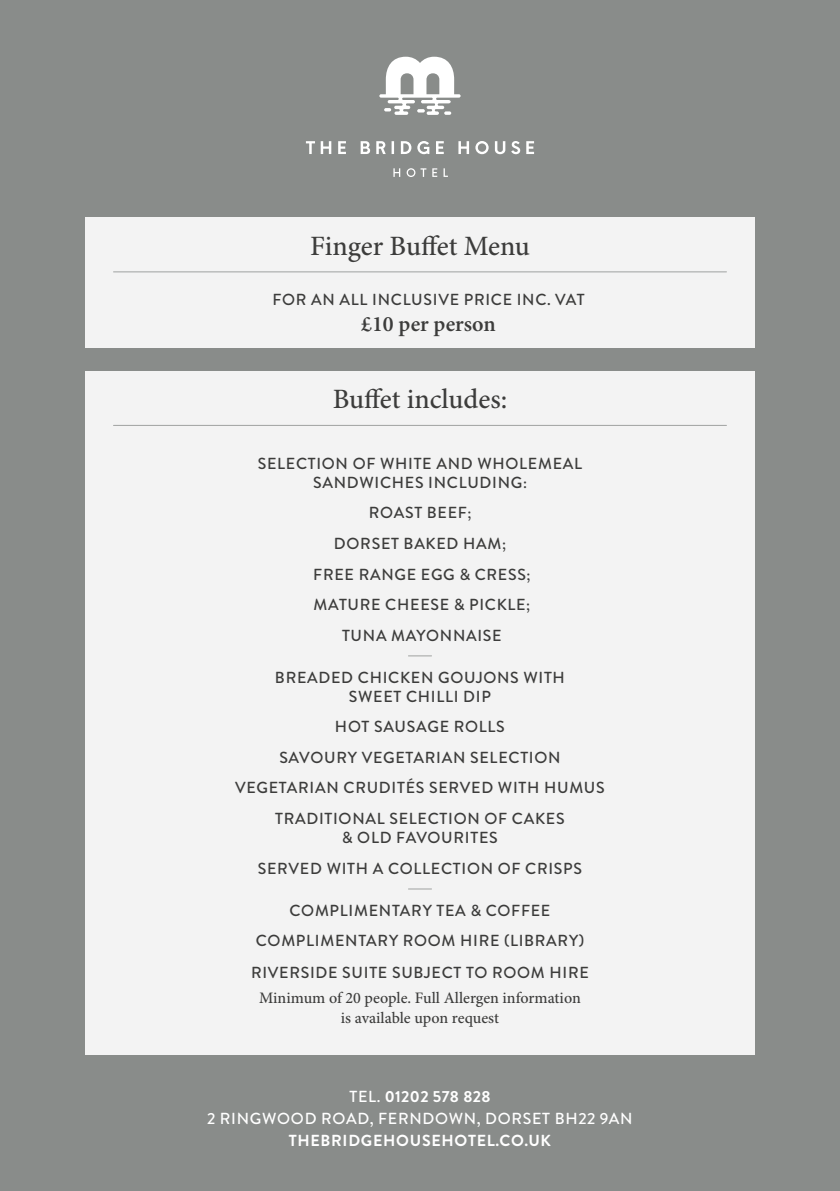
<style>
.page{position:relative;width:840px;height:1191px;background:#fff}
.page>*{position:absolute;margin:0;border:0;box-sizing:border-box;transform-origin:0 0}
.t1{font:500 28px "Minion Pro";color:#3c3c3b}
.t2{font:600 22px "Minion Pro";color:#3c3c3b}
.t3{font:500 16px/30.6px "Brandon Grotesque";letter-spacing:.045em;color:#3c3c3b;text-align:center}
.t4{font:500 16px/19.2px "Minion Pro";color:#3c3c3b;text-align:center}
.t5{font:500 16px/21.6px "Brandon Grotesque";letter-spacing:.045em;color:#fff;text-align:center}
.t6{font:700 16px "Brandon Grotesque";letter-spacing:.045em;color:#fff}
.s1{font-weight:700}
</style>
<div class="page">
<div style="left:0;top:0;width:839px;height:1191px;background:#898c8a"></div>
<svg style="left:306px;top:57px;width:227px;height:120px"></svg>
<div style="left:85px;top:217px;width:669px;height:131px;background:#f3f3f3"></div>
<div style="left:85px;top:371px;width:669px;height:683px;background:#f3f3f3"></div>
<hr style="left:113px;top:271px;width:613px;height:1px;background:#9fa1a0">
<hr style="left:113px;top:425px;width:613px;height:1px;background:#9fa1a0">
<svg style="left:408px;top:888px;width:23px;height:1px"></svg>
<svg style="left:408px;top:655px;width:23px;height:1px"></svg>
<h1 class="t1" style="left:310px;top:229px;width:221px">Finger Buffet Menu</h1>
<p class="t3" style="left:272px;top:284px;width:313px">FOR AN ALL INCLUSIVE PRICE INC. VAT</p>
<h2 class="t2" style="left:361px;top:309px;width:136px">£10 per person</h2>
<h1 class="t1" style="left:332px;top:383px;width:176px">Buffet includes:</h1>
<p class="t3" style="left:257px;top:454px;width:326px;line-height:19.2px">SELECTION OF WHITE AND WHOLEMEAL<br>SANDWICHES INCLUDING:</p>
<p class="t3" style="left:313px;top:498px;width:219px">ROAST BEEF;<br>DORSET BAKED HAM;<br>FREE RANGE EGG &amp; CRESS;<br>MATURE CHEESE &amp; PICKLE;<br>TUNA MAYONNAISE</p>
<p class="t3" style="left:275px;top:667px;width:291px;line-height:19.2px">BREADED CHICKEN GOUJONS WITH<br>SWEET CHILLI DIP</p>
<p class="t3" style="left:235px;top:711px;width:371px">HOT SAUSAGE ROLLS<br>SAVOURY VEGETARIAN SELECTION<br>VEGETARIAN CRUDITÉS SERVED WITH HUMUS<br>TRADITIONAL SELECTION OF CAKES</p>
<p class="t3" style="left:257px;top:822px;width:325px">&amp; OLD FAVOURITES<br>SERVED WITH A COLLECTION OF CRISPS</p>
<p class="t3" style="left:256px;top:895px;width:330px">COMPLIMENTARY TEA &amp; COFFEE<br>COMPLIMENTARY ROOM HIRE (LIBRARY)</p>
<p class="t3" style="left:251px;top:958px;width:339px">RIVERSIDE SUITE SUBJECT TO ROOM HIRE</p>
<p class="t4" style="left:259px;top:989px;width:323px">Minimum of 20 people. Full Allergen information is available upon request</p>
<p class="t5" style="left:207px;top:1086px;width:426px">TEL. <span class="s1">01202 578 828<br></span>2 RINGWOOD ROAD, FERNDOWN, DORSET BH22 9AN</p>
<p class="t6" style="left:288px;top:1128px;width:264px">THEBRIDGEHOUSEHOTEL.CO.UK</p>
</div>
